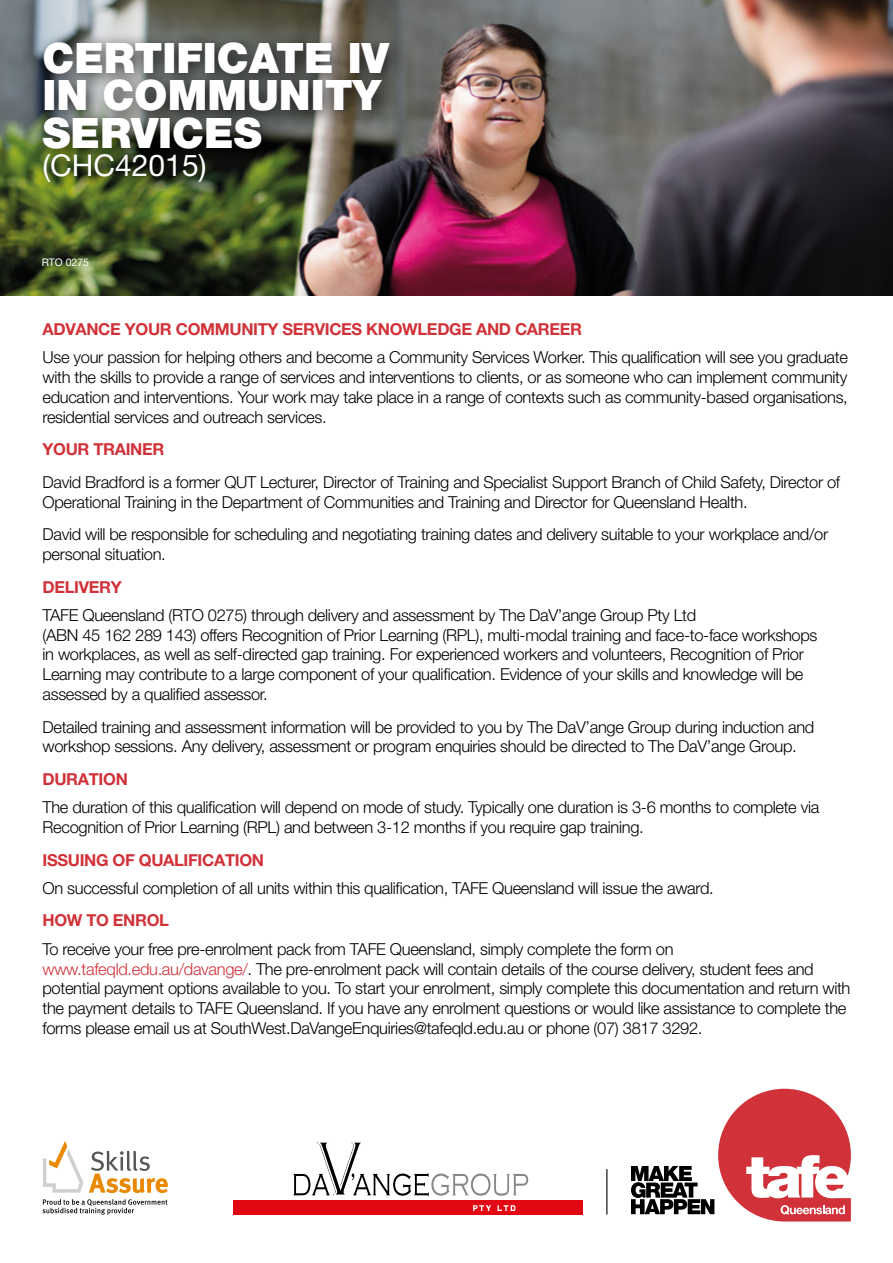
<style>
.page{position:relative;width:893px;height:1263px;background:#fff}
.page>*{position:absolute;margin:0;border:0;box-sizing:border-box;transform-origin:0 0}
.t1{font:900 42px/37.5px "Helvetica Neue LT Pro";color:#fff}
.t2{font:30px "Helvetica Neue LT Pro";color:#fff}
.t3{font:300 16.5px/19.8px "Helvetica Neue LT Pro";letter-spacing:-.02em;color:#000}
.t4{font:700 16.5px "Helvetica Neue LT Pro";letter-spacing:-.02em;color:#d13239}
.t5{font:10.5px "Helvetica Neue LT Pro";color:#fff}
.s1{color:#d13239}
</style>
<div class="page">
<svg style="left:293px;top:1141px;width:235px;height:56px"></svg>
<div style="left:233px;top:1200px;width:350px;height:15px;background:#e30613"></div>
<svg style="left:473px;top:1205px;width:18px;height:6px"></svg>
<svg style="left:497px;top:1205px;width:18px;height:6px"></svg>
<hr style="left:606px;top:1169px;width:1px;height:45px;background:#000">
<svg style="left:631px;top:1088px;width:220px;height:134px"></svg>
<svg style="left:89px;top:1151px;width:79px;height:42px"></svg>
<svg style="left:43px;top:1141px;width:40px;height:52px"></svg>
<svg style="left:43px;top:1199px;width:125px;height:16px"></svg>
<img style="left:0;top:0;width:893px;height:296px">
<div style="left:33px;top:32px;width:375px;height:168px;background:#000;opacity:.75"></div>
<h1 class="t1" style="left:43px;top:39px;width:348px">CERTIFICATE IV<br>IN COMMUNITY<br>SERVICES</h1>
<h2 class="t2" style="left:43px;top:147px;width:165px">(CHC42015)</h2>
<p class="t5" style="left:42px;top:256px;width:49px">RTO 0275</p>
<p class="t4" style="left:43px;top:319px;width:541px">ADVANCE YOUR COMMUNITY SERVICES KNOWLEDGE AND CAREER</p>
<p class="t3" style="left:43px;top:347px;width:807px;text-align:justify">Use your passion for helping others and become a Community Services Worker. This qualification will see you graduate with the skills to provide a range of services and interventions to clients, or as someone who can implement community education and interventions. Your work may take place in a range of contexts such as community-based organisations, residential services and outreach services.</p>
<p class="t4" style="left:43px;top:439px;width:123px">YOUR TRAINER</p>
<p class="t3" style="left:43px;top:472px;width:799px">David Bradford is a former QUT Lecturer, Director of Training and Specialist Support Branch of Child Safety, Director of<br>Operational Training in the Department of Communities and Training and Director for Queensland Health.</p>
<p class="t3" style="left:43px;top:524px;width:787px">David will be responsible for scheduling and negotiating training dates and delivery suitable to your workplace and/or personal situation.</p>
<p class="t4" style="left:43px;top:576px;width:81px">DELIVERY</p>
<p class="t3" style="left:43px;top:605px;width:776px">TAFE Queensland (RTO 0275) through delivery and assessment by The DaV’ange Group Pty Ltd<br>(ABN 45 162 289 143) offers Recognition of Prior Learning (RPL), multi-modal training and face-to-face workshops in workplaces, as well as self-directed gap training. For experienced workers and volunteers, Recognition of Prior Learning may contribute to a large component of your qualification. Evidence of your skills and knowledge will be assessed by a qualified assessor.</p>
<p class="t3" style="left:43px;top:716px;width:773px">Detailed training and assessment information will be provided to you by The DaV’ange Group during induction and workshop sessions. Any delivery, assessment or program enquiries should be directed to The DaV’ange Group.</p>
<p class="t4" style="left:43px;top:769px;width:87px">DURATION</p>
<p class="t3" style="left:43px;top:797px;width:778px">The duration of this qualification will depend on mode of study. Typically one duration is 3-6 months to complete via<br>Recognition of Prior Learning (RPL) and between 3-12 months if you require gap training.</p>
<p class="t4" style="left:43px;top:849px;width:223px">ISSUING OF QUALIFICATION</p>
<p class="t3" style="left:43px;top:878px;width:673px">On successful completion of all units within this qualification, TAFE Queensland will issue the award.</p>
<p class="t4" style="left:43px;top:910px;width:128px">HOW TO ENROL</p>
<p class="t3" style="left:43px;top:939px;width:809px">To receive your free pre-enrolment pack from TAFE Queensland, simply complete the form on <span class="s1">www.tafeqld.edu.au/davange/</span>. The pre-enrolment pack will contain details of the course delivery, student fees and potential payment options available to you. To start your enrolment, simply complete this documentation and return with the payment details to TAFE Queensland. If you have any enrolment questions or would like assistance to complete the forms please email us at SouthWest.DaVangeEnquiries@tafeqld.edu.au or phone (07) 3817 3292.</p>
</div>
